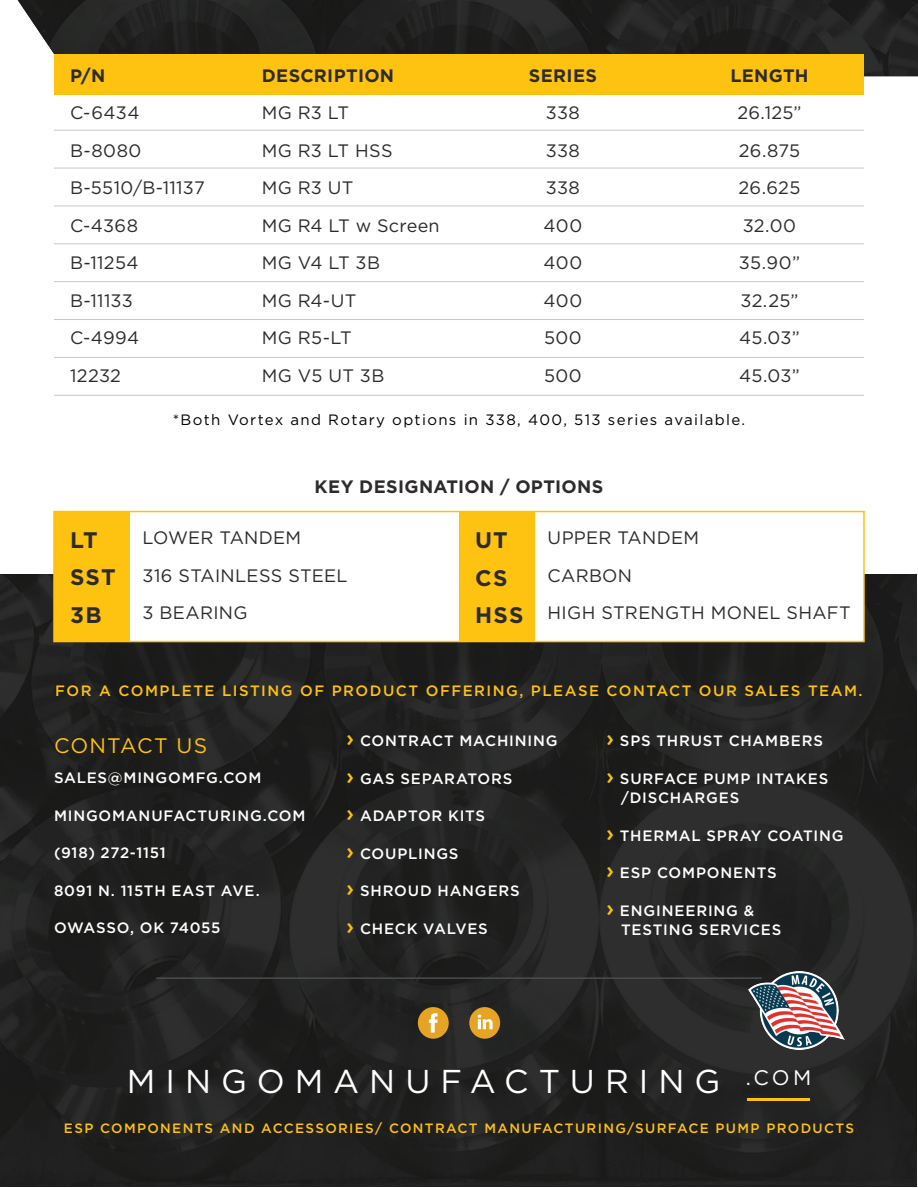
<style>
.page{position:relative;width:918px;height:1188px;background:#fff}
.page>*{position:absolute;margin:0;border:0;box-sizing:border-box;transform-origin:0 0}
.t1{font:33px "Gotham";letter-spacing:.3em;color:#fff}
.t2{font:700 22.5px "Gotham";letter-spacing:.05em;color:#2e2b2c}
.t3{font:21px "Gotham";letter-spacing:.055em;color:#fdc110}
.t4{font:21px "Gotham";color:#fff}
.t5{font:18px "Gotham";letter-spacing:.015em;color:#2e2b2c}
.t6{font:700 18px "Gotham";letter-spacing:.02em;color:#2e2b2c}
.t7{font:500 15px/19.5px "Gotham";letter-spacing:.05em;color:#fff}
.t8{font:500 15px "Gotham";letter-spacing:.1em;color:#fec210}
.t9{font:15px "Gotham";letter-spacing:.09em;color:#000}
.t10{font:500 13.5px "Gotham";letter-spacing:.1em;color:#fec210}
.s1{font-size:22.5px;color:#fdc110}
</style>
<div class="page">
<img style="left:0;top:575px;width:916px;height:611px">
<img style="left:18px;top:0;width:900px;height:76px">
<div style="left:54px;top:54px;width:810px;height:40px;background:#fec210"></div>
<div style="left:53px;top:511px;width:812px;height:131px;background:#fff;border:2px solid #fec210"></div>
<hr style="left:747px;top:1098px;width:63px;height:3px;background:#fdc110">
<div style="left:418px;top:1007px;width:31px;height:32px;background:#e6a324;border-radius:50%"></div>
<svg style="left:429px;top:1013px;width:9px;height:20px"></svg>
<div style="left:469px;top:1007px;width:31px;height:32px;background:#e6a324;border-radius:50%"></div>
<svg style="left:478px;top:1015px;width:15px;height:14px"></svg>
<hr style="left:156px;top:977px;width:606px;height:2px;background:#4b4c4d">
<hr style="left:54px;top:130px;width:810px;height:1px;background:#c7c8ca">
<hr style="left:54px;top:168px;width:810px;height:1px;background:#c7c8ca">
<hr style="left:54px;top:206px;width:810px;height:1px;background:#c7c8ca">
<hr style="left:54px;top:243px;width:810px;height:1px;background:#c7c8ca">
<hr style="left:54px;top:281px;width:810px;height:1px;background:#c7c8ca">
<hr style="left:54px;top:319px;width:810px;height:1px;background:#c7c8ca">
<hr style="left:54px;top:395px;width:810px;height:1px;background:#c7c8ca">
<hr style="left:54px;top:357px;width:810px;height:1px;background:#c7c8ca">
<div style="left:54px;top:511px;width:76px;height:131px;background:#fec210"></div>
<div style="left:459px;top:511px;width:76px;height:131px;background:#fec210"></div>
<img style="left:749px;top:971px;width:96px;height:79px">
<p class="t6" style="left:70px;top:64px;width:37px">P/N</p>
<p class="t5" style="left:70px;top:102px;width:71px">C-6434</p>
<p class="t5" style="left:70px;top:139px;width:73px">B-8080</p>
<p class="t5" style="left:70px;top:176px;width:136px">B-5510/B-11137</p>
<p class="t5" style="left:70px;top:214px;width:69px">C-4368</p>
<p class="t5" style="left:70px;top:251px;width:70px">B-11254</p>
<p class="t5" style="left:70px;top:289px;width:64px">B-11133</p>
<p class="t5" style="left:70px;top:326px;width:71px">C-4994</p>
<p class="t5" style="left:70px;top:364px;width:52px">12232</p>
<p class="t6" style="left:262px;top:64px;width:134px">DESCRIPTION</p>
<p class="t5" style="left:262px;top:101px;width:89px">MG R3 LT</p>
<p class="t5" style="left:262px;top:139px;width:132px">MG R3 LT HSS</p>
<p class="t5" style="left:262px;top:176px;width:93px">MG R3 UT</p>
<p class="t5" style="left:262px;top:214px;width:179px">MG R4 LT w Screen</p>
<p class="t5" style="left:262px;top:251px;width:120px">MG V4 LT 3B</p>
<p class="t5" style="left:262px;top:289px;width:96px">MG R4-UT</p>
<p class="t5" style="left:262px;top:326px;width:92px">MG R5-LT</p>
<p class="t5" style="left:262px;top:364px;width:124px">MG V5 UT 3B</p>
<p class="t6" style="left:529px;top:64px;width:70px">SERIES</p>
<p class="t5" style="left:546px;top:101px;width:36px">338</p>
<p class="t5" style="left:546px;top:139px;width:36px">338</p>
<p class="t5" style="left:546px;top:176px;width:36px">338</p>
<p class="t5" style="left:544px;top:214px;width:40px">400</p>
<p class="t5" style="left:544px;top:251px;width:40px">400</p>
<p class="t5" style="left:544px;top:289px;width:40px">400</p>
<p class="t5" style="left:544px;top:326px;width:39px">500</p>
<p class="t5" style="left:544px;top:364px;width:39px">500</p>
<p class="t6" style="left:730px;top:63px;width:80px">LENGTH</p>
<p class="t5" style="left:737px;top:101px;width:66px">26.125”</p>
<p class="t5" style="left:739px;top:139px;width:63px">26.875</p>
<p class="t5" style="left:739px;top:176px;width:63px">26.625</p>
<p class="t5" style="left:743px;top:214px;width:55px">32.00</p>
<p class="t5" style="left:739px;top:251px;width:63px">35.90”</p>
<p class="t5" style="left:741px;top:289px;width:59px">32.25”</p>
<p class="t5" style="left:739px;top:326px;width:62px">45.03”</p>
<p class="t5" style="left:739px;top:364px;width:62px">45.03”</p>
<p class="t9" style="left:173px;top:410px;width:574px">*Both Vortex and Rotary options in 338, 400, 513 series available.</p>
<p class="t2" style="left:70px;top:525px;width:29px">LT</p>
<p class="t2" style="left:70px;top:563px;width:47px">SST</p>
<p class="t2" style="left:70px;top:600px;width:33px">3B</p>
<p class="t6" style="left:315px;top:475px;width:290px">KEY DESIGNATION / OPTIONS</p>
<p class="t5" style="left:142px;top:526px;width:160px">LOWER TANDEM</p>
<p class="t5" style="left:142px;top:564px;width:207px">316 STAINLESS STEEL</p>
<p class="t5" style="left:142px;top:601px;width:107px">3 BEARING</p>
<p class="t2" style="left:475px;top:525px;width:34px">UT</p>
<p class="t2" style="left:475px;top:563px;width:34px">CS</p>
<p class="t2" style="left:475px;top:600px;width:50px">HSS</p>
<p class="t5" style="left:548px;top:526px;width:153px">UPPER TANDEM</p>
<p class="t5" style="left:548px;top:564px;width:86px">CARBON</p>
<p class="t5" style="left:548px;top:601px;width:305px">HIGH STRENGTH MONEL SHAFT</p>
<p class="t8" style="left:55px;top:681px;width:809px">FOR A COMPLETE LISTING OF PRODUCT OFFERING, PLEASE CONTACT OUR SALES TEAM.</p>
<p class="t3" style="left:54px;top:732px;width:155px">CONTACT US</p>
<p class="t7" style="left:54px;top:768px;width:209px">SALES@MINGOMFG.COM</p>
<p class="t7" style="left:54px;top:805px;width:253px">MINGOMANUFACTURING.COM</p>
<p class="t7" style="left:54px;top:843px;width:113px">(918) 272-1151</p>
<p class="t7" style="left:54px;top:880px;width:207px">8091 N. 115TH EAST AVE.</p>
<p class="t7" style="left:54px;top:918px;width:168px">OWASSO, OK 74055</p>
<p class="t7" style="left:346px;top:731px;width:213px"><span class="s1">›</span> CONTRACT MACHINING</p>
<p class="t7" style="left:346px;top:768px;width:168px"><span class="s1">›</span> GAS SEPARATORS</p>
<p class="t7" style="left:346px;top:806px;width:141px"><span class="s1">›</span> ADAPTOR KITS</p>
<p class="t7" style="left:346px;top:843px;width:114px"><span class="s1">›</span> COUPLINGS</p>
<p class="t7" style="left:346px;top:881px;width:175px"><span class="s1">›</span> SHROUD HANGERS</p>
<p class="t7" style="left:346px;top:918px;width:143px"><span class="s1">›</span> CHECK VALVES</p>
<p class="t7" style="left:606px;top:731px;width:218px"><span class="s1">›</span> SPS THRUST CHAMBERS</p>
<p class="t7" style="left:621px;top:768px;width:209px;text-indent:-15px"><span class="s1">›</span> SURFACE PUMP INTAKES /DISCHARGES</p>
<p class="t7" style="left:606px;top:825px;width:239px"><span class="s1">›</span> THERMAL SPRAY COATING</p>
<p class="t7" style="left:606px;top:863px;width:172px"><span class="s1">›</span> ESP COMPONENTS</p>
<p class="t7" style="left:621px;top:900px;width:162px;text-indent:-15px"><span class="s1">›</span> ENGINEERING &amp;<br>TESTING SERVICES</p>
<p class="t1" style="left:127px;top:1060px;width:595px">MINGOMANUFACTURING</p>
<p class="t4" style="left:746px;top:1064px;width:67px">.COM</p>
<p class="t10" style="left:64px;top:1119px;width:792px">ESP COMPONENTS AND ACCESSORIES/ CONTRACT MANUFACTURING/SURFACE PUMP PRODUCTS</p>
</div>
